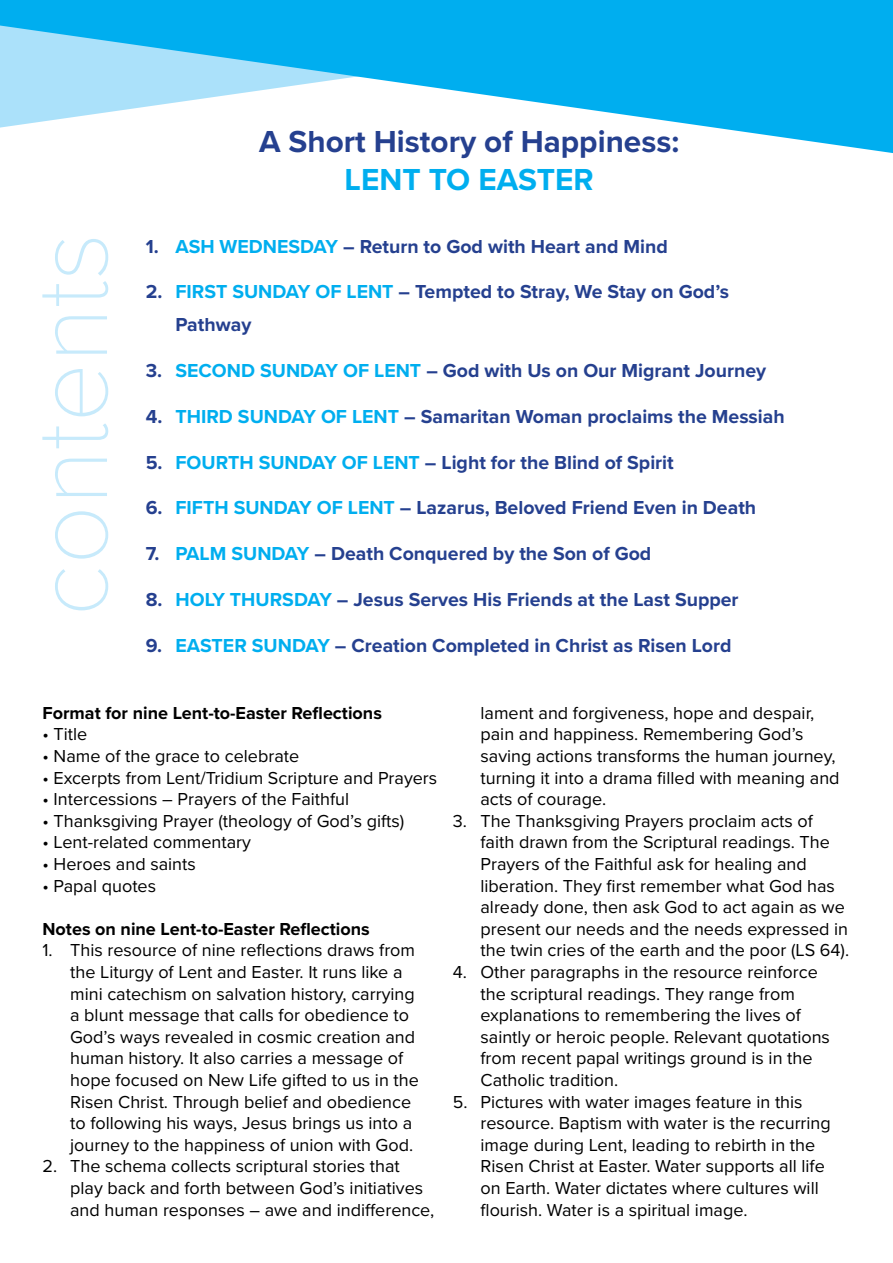
<style>
.page{position:relative;width:893px;height:1263px;background:#fff}
.page>*{position:absolute;margin:0;border:0;box-sizing:border-box;transform-origin:0 0}
.t1{font:100 105px "Proxima Nova T";color:#c7eafb}
.t2{font:700 31.5px "Proxima Nova";color:#25408f}
.t3{font:700 31.5px "Proxima Nova";color:#00aeef}
.t4{font:700 19.5px/33px "Proxima Nova";color:#25408f}
.t5{font:18px/21.6px "Proxima Nova";color:#000}
.t6{font:700 18px "Proxima Nova";color:#000}
.s1{color:#00aeef}
</style>
<div class="page">
<svg style="left:0;top:0;width:893px;height:153px;fill:#00aeef"></svg>
<h1 class="t1" style="left:-6px;top:617px;width:386px;rotate:-90deg">contents</h1>
<h2 class="t2" style="left:259px;top:123px;width:422px">A Short History of Happiness:</h2>
<h2 class="t3" style="left:345px;top:161px;width:251px">LENT TO EASTER</h2>
<p class="t4" style="left:146px;top:230px;width:523px">1. <span class="s1">ASH WEDNESDAY</span> – Return to God with Heart and Mind</p>
<p class="t4" style="left:175px;top:276px;width:555px;text-indent:-30px">2. <span class="s1">FIRST SUNDAY OF LENT</span> – Tempted to Stray, We Stay on God’s<br>Pathway</p>
<p class="t4" style="left:146px;top:355px;width:622px">3. <span class="s1">SECOND SUNDAY OF LENT</span> – God with Us on Our Migrant Journey</p>
<p class="t4" style="left:146px;top:400px;width:640px">4. <span class="s1">THIRD SUNDAY OF LENT</span> – Samaritan Woman proclaims the Messiah</p>
<p class="t4" style="left:146px;top:446px;width:530px">5. <span class="s1">FOURTH SUNDAY OF LENT</span> – Light for the Blind of Spirit</p>
<p class="t4" style="left:146px;top:492px;width:612px">6. <span class="s1">FIFTH SUNDAY OF LENT</span> – Lazarus, Beloved Friend Even in Death</p>
<p class="t4" style="left:146px;top:538px;width:507px">7. <span class="s1">PALM SUNDAY</span> – Death Conquered by the Son of God</p>
<p class="t4" style="left:146px;top:583px;width:594px">8. <span class="s1">HOLY THURSDAY</span> – Jesus Serves His Friends at the Last Supper</p>
<p class="t4" style="left:146px;top:629px;width:587px">9. <span class="s1">EASTER SUNDAY</span> – Creation Completed in Christ as Risen Lord</p>
<p class="t6" style="left:43px;top:702px;width:341px">Format for nine Lent-to-Easter Reflections</p>
<p class="t5" style="left:43px;top:724px;width:46px">• Title</p>
<p class="t5" style="left:43px;top:746px;width:258px">• Name of the grace to celebrate</p>
<p class="t5" style="left:43px;top:767px;width:396px">• Excerpts from Lent/Tridium Scripture and Prayers</p>
<p class="t5" style="left:43px;top:789px;width:308px">• Intercessions – Prayers of the Faithful</p>
<p class="t5" style="left:43px;top:810px;width:363px">• Thanksgiving Prayer (theology of God’s gifts)</p>
<p class="t5" style="left:43px;top:832px;width:210px">• Lent-related commentary</p>
<p class="t5" style="left:43px;top:854px;width:155px">• Heroes and saints</p>
<p class="t5" style="left:43px;top:875px;width:115px">• Papal quotes</p>
<p class="t6" style="left:43px;top:918px;width:329px">Notes on nine Lent-to-Easter Reflections</p>
<p class="t5" style="left:70px;top:940px;width:350px;text-indent:-28px">1. This resource of nine reflections draws from the Liturgy of Lent and Easter. It runs like a mini catechism on salvation history, carrying a blunt message that calls for obedience to God’s ways revealed in cosmic creation and human history. It also carries a message of hope focused on New Life gifted to us in the Risen Christ. Through belief and obedience to following his ways, Jesus brings us into a journey to the happiness of union with God.</p>
<p class="t5" style="left:70px;top:1156px;width:366px;text-indent:-28px">2. The schema collects scriptural stories that play back and forth between God’s initiatives and human responses – awe and indifference,</p>
<p class="t5" style="left:480px;top:702px;width:361px">lament and forgiveness, hope and despair, pain and happiness. Remembering God’s saving actions transforms the human journey, turning it into a drama filled with meaning and acts of courage.</p>
<p class="t5" style="left:480px;top:810px;width:370px;text-indent:-28px">3. The Thanksgiving Prayers proclaim acts of faith drawn from the Scriptural readings. The Prayers of the Faithful ask for healing and liberation. They first remember what God has already done, then ask God to act again as we present our needs and the needs expressed in the twin cries of the earth and the poor (LS 64).</p>
<p class="t5" style="left:480px;top:962px;width:351px;text-indent:-28px">4. Other paragraphs in the resource reinforce the scriptural readings. They range from explanations to remembering the lives of saintly or heroic people. Relevant quotations from recent papal writings ground is in the Catholic tradition.</p>
<p class="t5" style="left:480px;top:1091px;width:352px;text-indent:-28px">5. Pictures with water images feature in this resource. Baptism with water is the recurring image during Lent, leading to rebirth in the Risen Christ at Easter. Water supports all life on Earth. Water dictates where cultures will flourish. Water is a spiritual image.</p>
</div>
